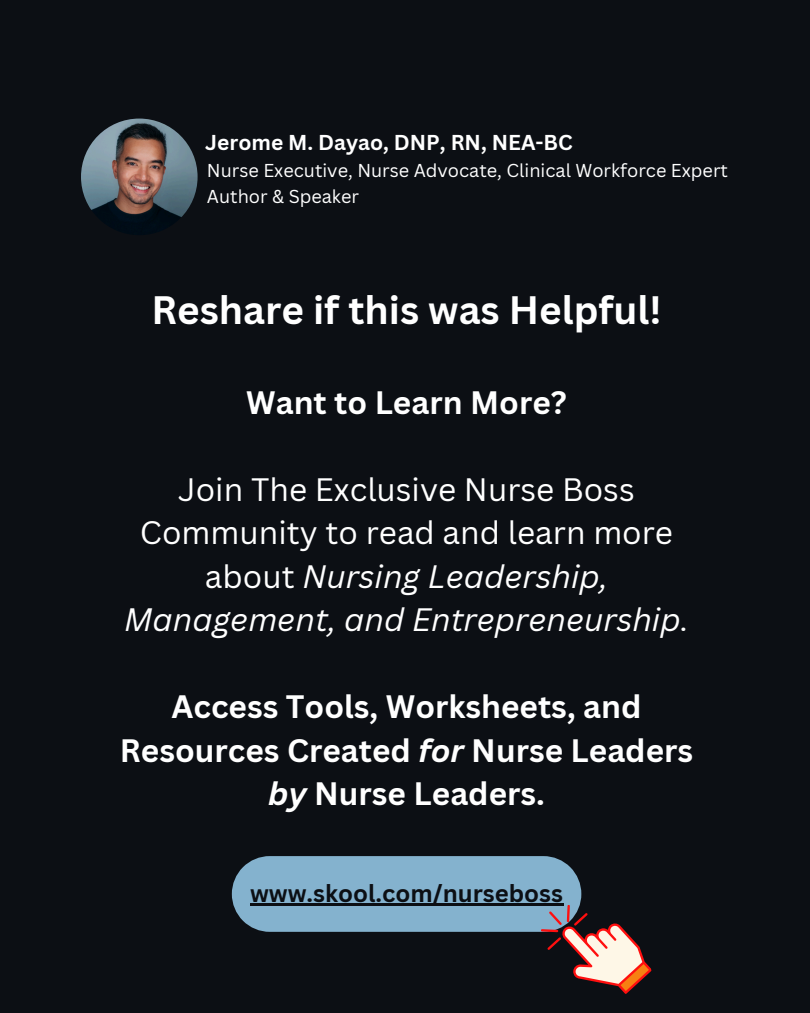
<style>
.page{position:relative;width:810px;height:1013px;background:#fff}
.page>*{position:absolute;margin:0;border:0;box-sizing:border-box;transform-origin:0 0}
.t1{font:700 38.6px "Canva Sans";color:#fff}
.t2{font:31.6px/43.5px "Canva Sans";color:#fff;text-align:center}
.t3{font:700 31.6px/43.5px "Canva Sans";color:#fff;text-align:center}
.t4{font:700 24px "Canva Sans";color:#0c0f14}
.t5{font:700 21px "Canva Sans";color:#fff}
.t6{font:18.2px "Canva Sans";color:#fff}
.s1{font-style:italic}
</style>
<div class="page">
<div style="left:0;top:0;width:810px;height:1012px;background:#0c0f14"></div>
<img style="left:81px;top:118px;width:117px;height:117px;border-radius:50%">
<svg style="left:232px;top:856px;width:420px;height:138px"></svg>
<hr style="left:250px;top:903px;width:313px;height:3px;background:#0c0f14">
<h5 class="t5" style="left:205px;top:127px;width:369px">Jerome M. Dayao, DNP, RN, NEA-BC</h5>
<p class="t6" style="left:207px;top:157px;width:523px">Nurse Executive, Nurse Advocate, Clinical Workforce Expert</p>
<p class="t6" style="left:207px;top:183px;width:154px">Author &amp; Speaker</p>
<h1 class="t1" style="left:151px;top:283px;width:512px">Reshare if this was Helpful!</h1>
<h2 class="t3" style="left:246px;top:379px;width:322px">Want to Learn More?</h2>
<h3 class="t2" style="left:124px;top:466px;width:566px">Join The Exclusive Nurse Boss<br>Community to read and learn more about <span class="s1">Nursing Leadership,<br>Management, and Entrepreneurship.</span></h3>
<h2 class="t3" style="left:120px;top:684px;width:575px">Access Tools, Worksheets, and<br>Resources Created <span class="s1">for</span> Nurse Leaders <span class="s1">by</span> Nurse Leaders.</h2>
<p class="t4" style="left:250px;top:876px;width:315px">www.skool.com/nurseboss</p>
</div>
